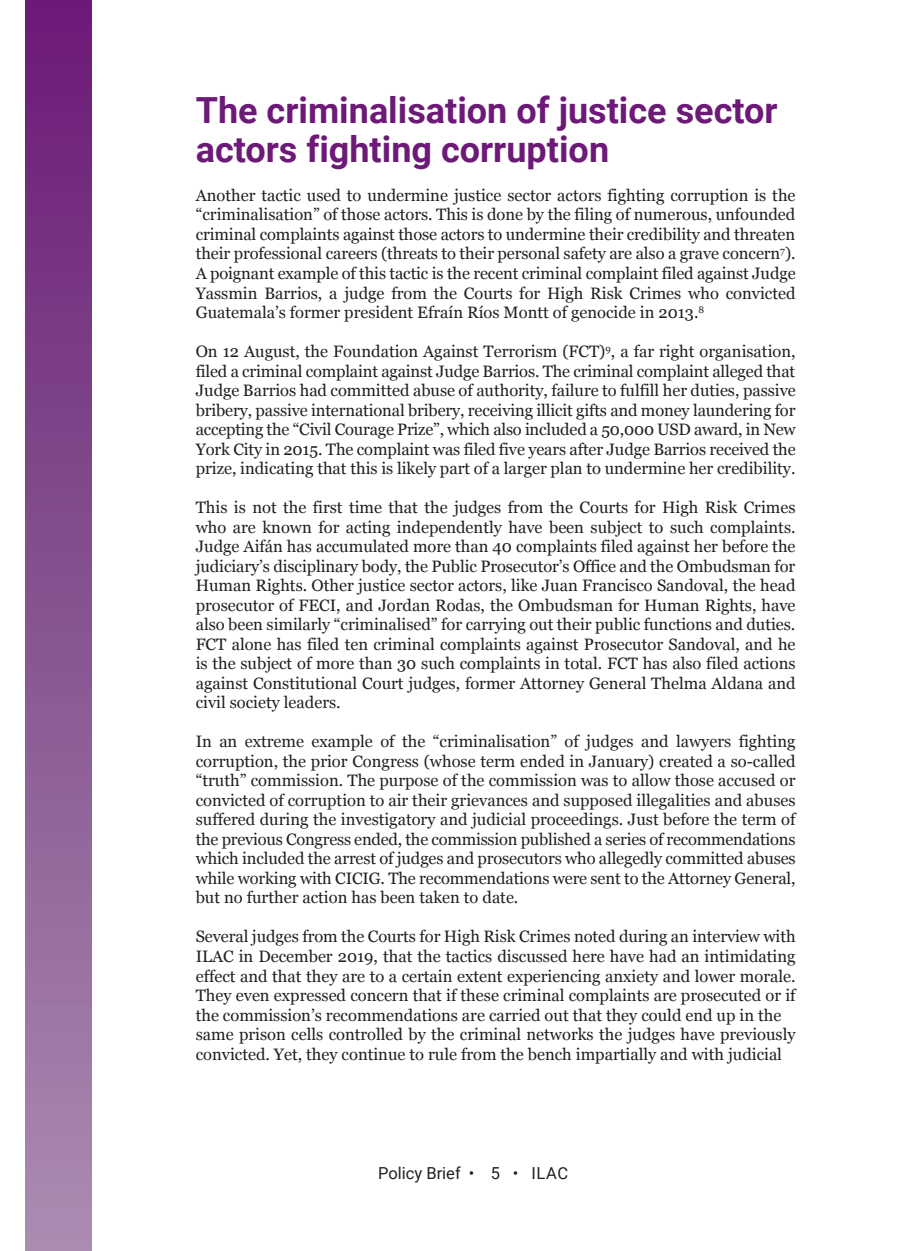
<style>
.page{position:relative;width:919px;height:1251px;background:#fff}
.page>*{position:absolute;margin:0;border:0;box-sizing:border-box;transform-origin:0 0}
.Headline_1{font:700 36px/39px "Roboto";color:#6d1978}
.Text_regular{font:16.5px/19.5px "Georgia";color:#231f20;text-align:justify}
.t1{font:16.5px "Roboto";color:#231f20}
</style>
<div class="page">
<div style="left:26px;top:0;width:66px;height:1250px;background:linear-gradient(to bottom,#691b75,#a98daf)"></div>
<p class="Headline_1" style="left:196px;top:89px;width:583px">The criminalisation of justice sector actors fighting corruption</p>
<p class="Text_regular" style="left:196px;top:185px;width:601px">Another tactic used to undermine justice sector actors fighting corruption is the “criminalisation” of those actors. This is done by the filing of numerous, unfounded criminal complaints against those actors to undermine their credibility and threaten their professional careers (threats to their personal safety are also a grave concern<sup>7</sup>).<br>A poignant example of this tactic is the recent criminal complaint filed against Judge Yassmin Barrios, a judge from the Courts for High Risk Crimes who convicted Guatemala’s former president Efraín Ríos Montt of genocide in 2013.<sup>8</sup></p>
<p class="Text_regular" style="left:196px;top:341px;width:601px">On 12 August, the Foundation Against Terrorism (FCT)<sup>9</sup>, a far right organisation, filed a criminal complaint against Judge Barrios. The criminal complaint alleged that Judge Barrios had committed abuse of authority, failure to fulfill her duties, passive bribery, passive international bribery, receiving illicit gifts and money laundering for accepting the “Civil Courage Prize”, which also included a 50,000 USD award, in New York City in 2015. The complaint was filed five years after Judge Barrios received the prize, indicating that this is likely part of a larger plan to undermine her credibility.</p>
<p class="Text_regular" style="left:196px;top:497px;width:601px">This is not the first time that the judges from the Courts for High Risk Crimes who are known for acting independently have been subject to such complaints.<br>Judge Aifán has accumulated more than 40 complaints filed against her before the judiciary’s disciplinary body, the Public Prosecutor’s Office and the Ombudsman for Human Rights. Other justice sector actors, like Juan Francisco Sandoval, the head prosecutor of FECI, and Jordan Rodas, the Ombudsman for Human Rights, have also been similarly “criminalised” for carrying out their public functions and duties.<br>FCT alone has filed ten criminal complaints against Prosecutor Sandoval, and he is the subject of more than 30 such complaints in total. FCT has also filed actions against Constitutional Court judges, former Attorney General Thelma Aldana and civil society leaders.</p>
<p class="Text_regular" style="left:196px;top:731px;width:601px">In an extreme example of the “criminalisation” of judges and lawyers fighting corruption, the prior Congress (whose term ended in January) created a so-called “truth” commission. The purpose of the commission was to allow those accused or convicted of corruption to air their grievances and supposed illegalities and abuses suffered during the investigatory and judicial proceedings. Just before the term of the previous Congress ended, the commission published a series of recommendations which included the arrest of judges and prosecutors who allegedly committed abuses while working with CICIG. The recommendations were sent to the Attorney General, but no further action has been taken to date.</p>
<p class="Text_regular" style="left:196px;top:926px;width:601px">Several judges from the Courts for High Risk Crimes noted during an interview with ILAC in December 2019, that the tactics discussed here have had an intimidating effect and that they are to a certain extent experiencing anxiety and lower morale.<br>They even expressed concern that if these criminal complaints are prosecuted or if the commission’s recommendations are carried out that they could end up in the</p>
<p class="Text_regular" style="left:196px;top:1023px;width:601px">same prison cells controlled by the criminal networks the judges have previously convicted. Yet, they continue to rule from the bench impartially and with judicial</p>
<p class="t1" style="left:378px;top:1161px;width:192px">Policy Brief • 5 • ILAC</p>
</div>
